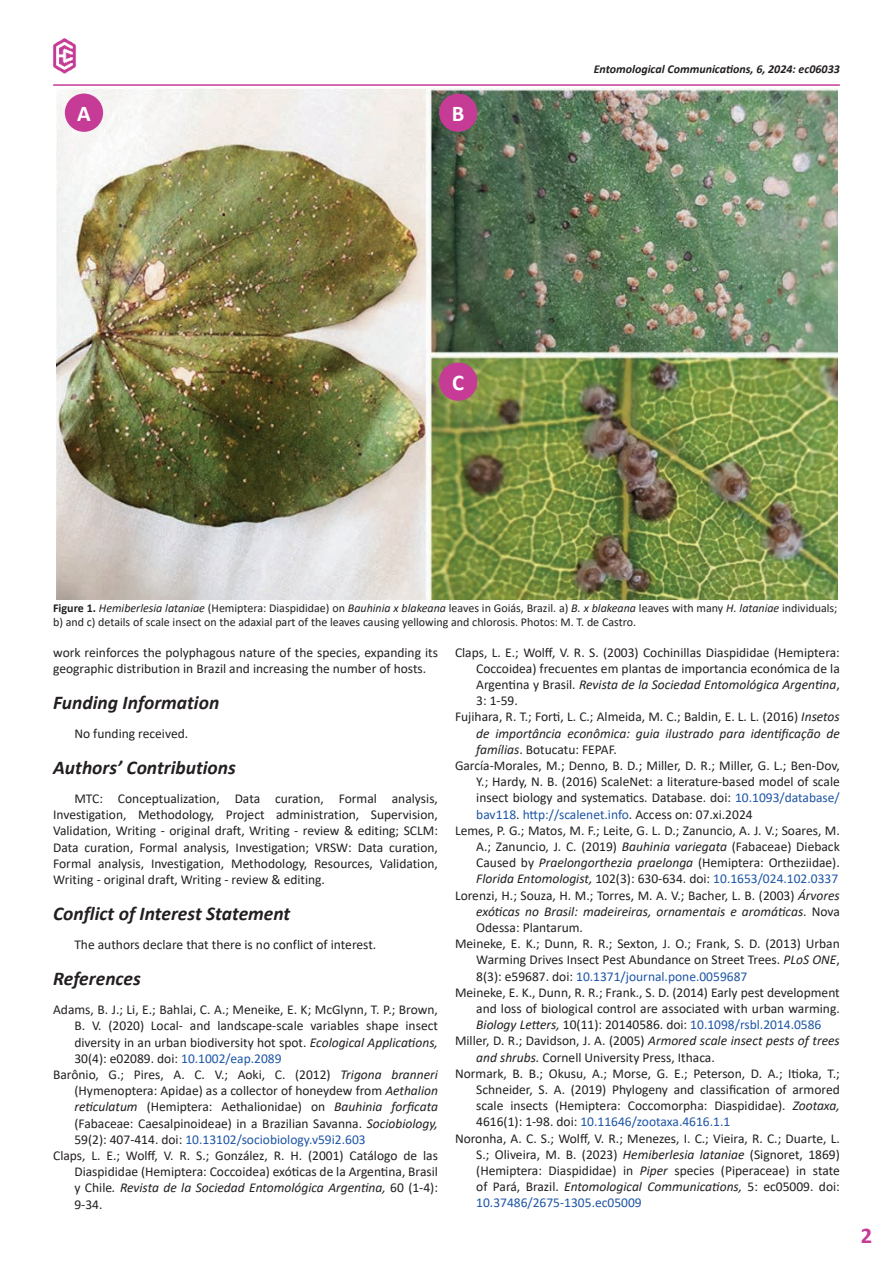
<style>
.page{position:relative;width:893px;height:1263px;background:#fff}
.page>*{position:absolute;margin:0;border:0;box-sizing:border-box;transform-origin:0 0}
.t1{font:700 22.5px "Calibri";color:#fff}
.PageNumber{font:700 22.5px "Calibri";color:#c53b96}
.TitleTopic{font:italic 700 19.5px "Calibri";color:#231f20}
.References{font:13.5px/16.2px "Calibri";color:#231f20;text-align:justify}
.Legend{font:12px/14.4px "Calibri";color:#231f20}
.t2{font:italic 700 12px "Calibri";color:#231f20}
.s1{font-weight:700}
.s2{font-style:italic}
.s3{color:#1e56a6}
</style>
<div class="page">
<hr style="left:53px;top:84px;width:787px;height:2px;background:#c53b96">
<img style="left:53px;top:38px;width:23px;height:36px">
<img style="left:56px;top:89px;width:781px;height:511px">
<div style="left:65px;top:94px;width:38px;height:38px;background:#c53b96;border-radius:50%"></div>
<div style="left:439px;top:94px;width:38px;height:38px;background:#c53b96;border-radius:50%"></div>
<div style="left:439px;top:362px;width:38px;height:39px;background:#c53b96;border-radius:50%"></div>
<p class="t1" style="left:77px;top:98px;width:15px">A</p>
<p class="t1" style="left:452px;top:98px;width:14px">B</p>
<p class="t2" style="left:594px;top:60px;width:248px">Entomological Communications, 6, 2024: ec06033</p>
<p class="t1" style="left:452px;top:367px;width:13px">C</p>
<p class="Legend" style="left:53px;top:600px;width:786px"><span class="s1">Figure 1.</span> <span class="s2">Hemiberlesia lataniae</span> (Hemiptera: Diaspididae) on <span class="s2">Bauhinia x blakeana</span> leaves in Goiás, Brazil. a) <span class="s2">B. x blakeana</span> leaves with many <span class="s2">H. lataniae</span> individuals; b) and c) details of scale insect on the adaxial part of the leaves causing yellowing and chlorosis. Photos: M. T. de Castro.</p>
<p class="References" style="left:53px;top:644px;width:386px">work reinforces the polyphagous nature of the species, expanding its geographic distribution in Brazil and increasing the number of hosts.</p>
<p class="TitleTopic" style="left:53px;top:689px;width:168px">Funding Information</p>
<p class="References" style="left:74px;top:725px;width:115px">No funding received.</p>
<p class="TitleTopic" style="left:53px;top:754px;width:184px">Authors’ Contributions</p>
<p class="References" style="left:53px;top:790px;width:386px;text-indent:21px">MTC: Conceptualization, Data curation, Formal analysis, Investigation, Methodology, Project administration, Supervision, Validation, Writing - original draft, Writing - review &amp; editing; SCLM:<br>Data curation, Formal analysis, Investigation; VRSW: Data curation, Formal analysis, Investigation, Methodology, Resources, Validation, Writing - original draft, Writing - review &amp; editing.</p>
<p class="TitleTopic" style="left:53px;top:900px;width:239px">Conflict of Interest Statement</p>
<p class="References" style="left:74px;top:936px;width:303px">The authors declare that there is no conflict of interest.</p>
<p class="TitleTopic" style="left:53px;top:965px;width:89px">References</p>
<p class="References" style="left:74px;top:1001px;width:365px;text-indent:-21px">Adams, B. J.; Li, E.; Bahlai, C. A.; Meneike, E. K; McGlynn, T. P.; Brown, B. V. (2020) Local- and landscape-scale variables shape insect diversity in an urban biodiversity hot spot. <span class="s2">Ecological Applications, </span>30(4): e02089. doi: <span class="s3">10.1002/eap.2089</span></p>
<p class="References" style="left:74px;top:1066px;width:365px;text-indent:-21px">Barônio, G.; Pires, A. C. V.; Aoki, C. (2012) <span class="s2">Trigona branneri </span>(Hymenoptera: Apidae) as a collector of honeydew from <span class="s2">Aethalion reticulatum</span> (Hemiptera: Aethalionidae) on <span class="s2">Bauhinia forficata </span>(Fabaceae: Caesalpinoideae) in a Brazilian Savanna. <span class="s2">Sociobiology, </span>59(2): 407-414. doi: <span class="s3">10.13102/sociobiology.v59i2.603</span></p>
<p class="References" style="left:74px;top:1147px;width:365px;text-indent:-21px">Claps, L. E.; Wolff, V. R. S.; González, R. H. (2001) Catálogo de las Diaspididae (Hemiptera: Coccoidea) exóticas de la Argentina, Brasil y Chile<span class="s2">. Revista de la Sociedad Entomológica Argentina,</span> 60 (1-4):<br>9-34.</p>
<p class="References" style="left:476px;top:644px;width:365px;text-indent:-21px">Claps, L. E.; Wolff, V. R. S. (2003) Cochinillas Diaspididae (Hemiptera:<br>Coccoidea) frecuentes em plantas de importancia económica de la Argentina y Brasil. <span class="s2">Revista de la Sociedad Entomológica Argentina</span>, 3: 1-59.</p>
<p class="References" style="left:476px;top:708px;width:365px;text-indent:-21px">Fujihara, R. T.; Forti, L. C.; Almeida, M. C.; Baldin, E. L. L. (2016) <span class="s2">Insetos de importância econômica: guia ilustrado para identificação de famílias</span>. Botucatu: FEPAF.</p>
<p class="References" style="left:476px;top:757px;width:365px;text-indent:-21px">García-Morales, M.; Denno, B. D.; Miller, D. R.; Miller, G. L.; Ben-Dov, Y.; Hardy, N. B. (2016) ScaleNet: a literature-based model of scale insect biology and systematics. Database. doi: <span class="s3">10.1093/database/ bav118</span>. <span class="s3">http://scalenet.info</span>. Access on: 07.xi.2024</p>
<p class="References" style="left:476px;top:822px;width:365px;text-indent:-21px">Lemes, P. G.; Matos, M. F.; Leite, G. L. D.; Zanuncio, A. J. V.; Soares, M.<br>A.; Zanuncio, J. C. (2019) <span class="s2">Bauhinia variegata</span> (Fabaceae) Dieback Caused by <span class="s2">Praelongorthezia praelonga</span> (Hemiptera: Ortheziidae).<br><span class="s2">Florida Entomologist,</span> 102(3): 630-634. doi: <span class="s3">10.1653/024.102.0337</span></p>
<p class="References" style="left:476px;top:887px;width:365px;text-indent:-21px">Lorenzi, H.; Souza, H. M.; Torres, M. A. V.; Bacher, L. B. (2003) <span class="s2">Árvores exóticas no Brasil: madeireiras, ornamentais e aromáticas</span>. Nova Odessa: Plantarum.</p>
<p class="References" style="left:476px;top:935px;width:365px;text-indent:-21px">Meineke, E. K.; Dunn, R. R.; Sexton, J. O.; Frank, S. D. (2013) Urban Warming Drives Insect Pest Abundance on Street Trees. <span class="s2">PLoS ONE</span>, 8(3): e59687. doi: <span class="s3">10.1371/journal.pone.0059687</span></p>
<p class="References" style="left:476px;top:984px;width:365px;text-indent:-21px">Meineke, E. K., Dunn, R. R.; Frank., S. D. (2014) Early pest development and loss of biological control are associated with urban warming.<br><span class="s2">Biology Letters,</span> 10(11): 20140586. doi: <span class="s3">10.1098/rsbl.2014.0586</span></p>
<p class="References" style="left:476px;top:1032px;width:365px;text-indent:-21px">Miller, D. R.; Davidson, J. A. (2005) <span class="s2">Armored scale insect pests of trees and shrubs.</span> Cornell University Press, Ithaca.</p>
<p class="References" style="left:476px;top:1065px;width:365px;text-indent:-21px">Normark, B. B.; Okusu, A.; Morse, G. E.; Peterson, D. A.; Itioka, T.; Schneider, S. A. (2019) Phylogeny and classification of armored scale insects (Hemiptera: Coccomorpha: Diaspididae). <span class="s2">Zootaxa, </span>4616(1): 1-98. doi: <span class="s3">10.11646/zootaxa.4616.1.1</span></p>
<p class="References" style="left:476px;top:1130px;width:365px;text-indent:-21px">Noronha, A. C. S.; Wolff, V. R.; Menezes, I. C.; Vieira, R. C.; Duarte, L.<br>S.; Oliveira, M. B. (2023) <span class="s2">Hemiberlesia lataniae</span> (Signoret, 1869) (Hemiptera: Diaspididae) in <span class="s2">Piper</span> species (Piperaceae) in state of Pará, Brazil. <span class="s2">Entomological Communications,</span> 5: ec05009. doi:<br><span class="s3">10.37486/2675-1305.ec05009</span></p>
<p class="PageNumber" style="left:861px;top:1219px;width:13px">2</p>
</div>
